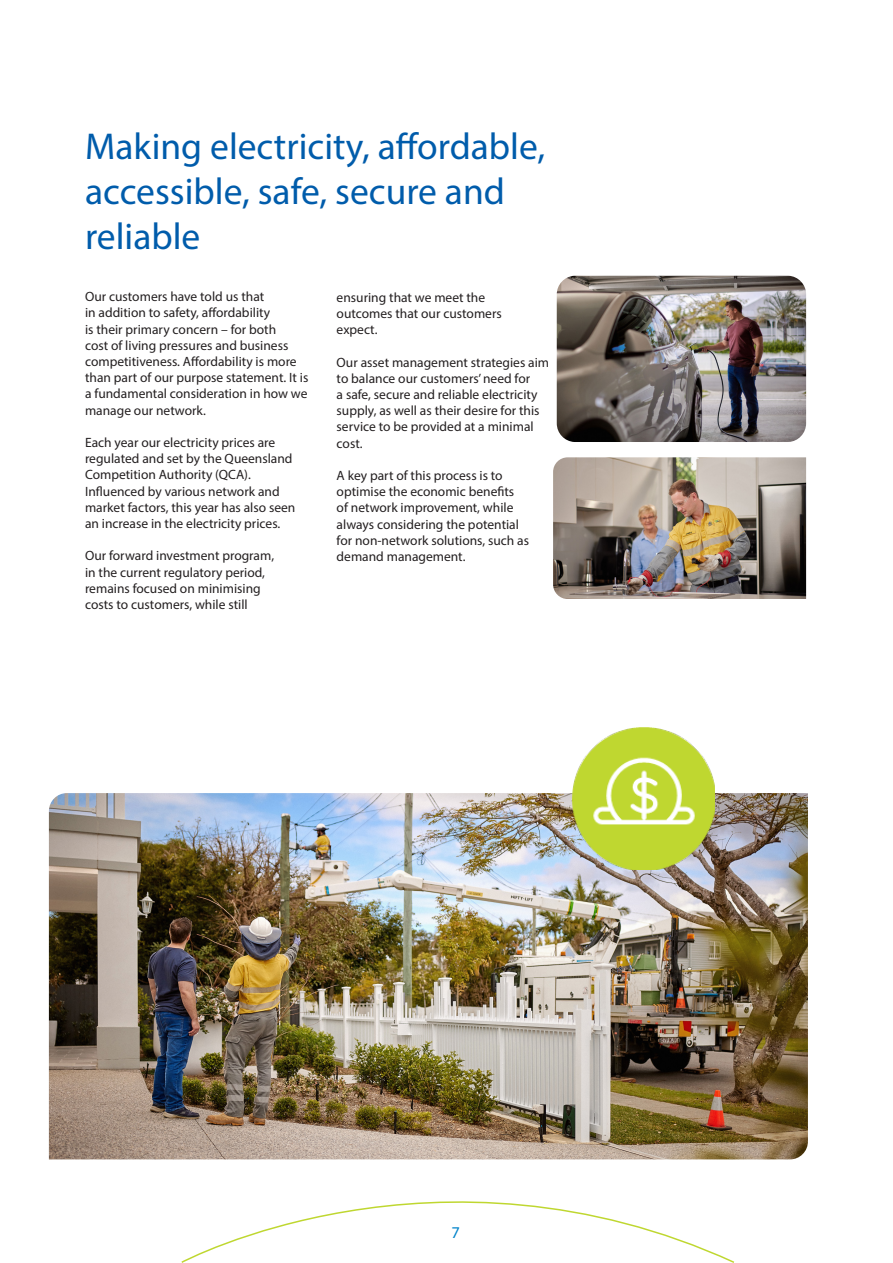
<style>
.page{position:relative;width:893px;height:1263px;background:#fff}
.page>*{position:absolute;margin:0;border:0;box-sizing:border-box;transform-origin:0 0}
.t1{font:37.5px/45px "Myriad Pro";color:#005cab}
.t2{font:16.5px "Myriad Pro";color:#0083ca}
.t3{font:13.5px/16.2px "Myriad Pro";color:#231f20}
</style>
<div class="page">
<img style="left:49px;top:793px;width:759px;height:366px">
<img style="left:557px;top:276px;width:249px;height:166px">
<img style="left:573px;top:727px;width:141px;height:143px">
<svg style="left:180px;top:1127px;width:556px;height:136px"></svg>
<img style="left:553px;top:457px;width:253px;height:142px">
<p class="t1" style="left:85px;top:124px;width:462px">Making electricity, affordable, accessible, safe, secure and reliable</p>
<p class="t3" style="left:85px;top:288px;width:225px">Our customers have told us that<br>in addition to safety, affordability<br>is their primary concern – for both<br>cost of living pressures and business competitiveness. Affordability is more than part of our purpose statement. It is a fundamental consideration in how we manage our network.</p>
<p class="t3" style="left:85px;top:434px;width:212px">Each year our electricity prices are regulated and set by the Queensland Competition Authority (QCA).<br>Influenced by various network and market factors, this year has also seen an increase in the electricity prices.</p>
<p class="t3" style="left:85px;top:548px;width:191px">Our forward investment program, in the current regulatory period, remains focused on minimising costs to customers, while still</p>
<p class="t3" style="left:337px;top:289px;width:167px">ensuring that we meet the outcomes that our customers expect.</p>
<p class="t3" style="left:337px;top:354px;width:214px">Our asset management strategies aim to balance our customers’ need for<br>a safe, secure and reliable electricity supply, as well as their desire for this service to be provided at a minimal</p>
<p class="t3" style="left:337px;top:435px;width:27px">cost.</p>
<p class="t3" style="left:337px;top:467px;width:194px">A key part of this process is to optimise the economic benefits<br>of network improvement, while always considering the potential for non-network solutions, such as demand management.</p>
<p class="t2" style="left:451px;top:1222px;width:10px">7</p>
</div>
